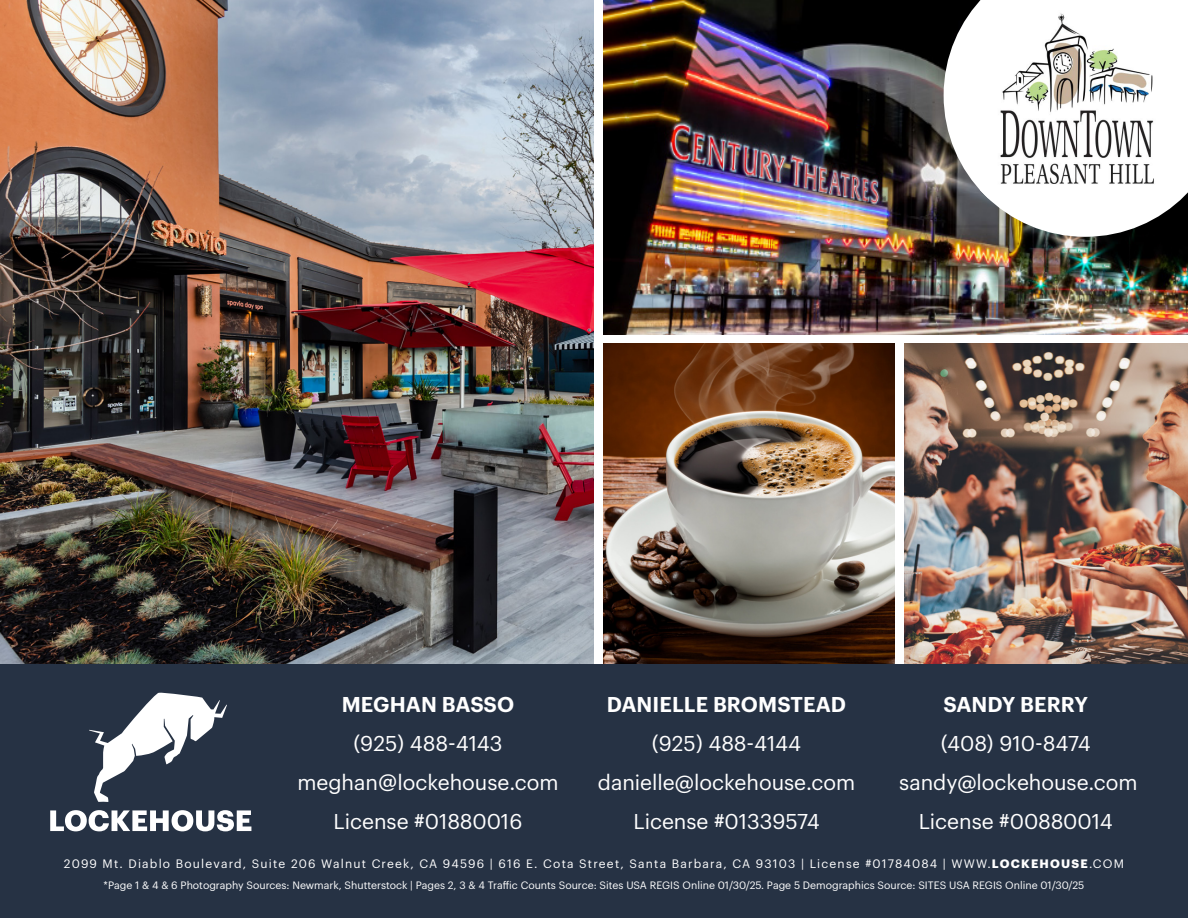
<style>
.page{position:relative;width:1188px;height:918px;background:#fff}
.page>*{position:absolute;margin:0;border:0;box-sizing:border-box;transform-origin:0 0}
.t1{font:21px/39px "Graphik";color:#fff;text-align:center}
.t2{font:600 21px "Graphik";letter-spacing:.005em;color:#fff}
.t3{font:12px "Graphik";letter-spacing:.1em;color:#fff}
.t4{font:10.5px "Graphik";color:#fff}
.s1{font-weight:700}
</style>
<div class="page">
<img style="left:604px;top:343px;width:290px;height:321px">
<img style="left:604px;top:0;width:584px;height:335px">
<img style="left:0;top:0;width:594px;height:664px">
<img style="left:905px;top:343px;width:283px;height:321px">
<div style="left:0;top:664px;width:1188px;height:254px;background:#263244"></div>
<svg style="left:50px;top:810px;width:201px;height:21px"></svg>
<svg style="left:89px;top:692px;width:138px;height:110px"></svg>
<svg style="left:944px;top:0;width:244px;height:237px"></svg>
<img style="left:980px;top:1px;width:196px;height:197px">
<h1 class="t2" style="left:342px;top:688px;width:174px">MEGHAN BASSO</h1>
<h1 class="t1" style="left:297px;top:722px;width:263px">(925) 488-4143 meghan@lockehouse.com<br>License #01880016</h1>
<h1 class="t2" style="left:607px;top:688px;width:241px">DANIELLE BROMSTEAD</h1>
<h1 class="t1" style="left:598px;top:722px;width:259px">(925) 488-4144 danielle@lockehouse.com<br>License #01339574</h1>
<p class="t3" style="left:64px;top:855px;width:1062px">2099 Mt. Diablo Boulevard, Suite 206 Walnut Creek, CA 94596 | 616 E. Cota Street, Santa Barbara, CA 93103 | License #01784084 | WWW.<span class="s1">LOCKEHOUSE</span>.COM</p>
<p class="t4" style="left:104px;top:877px;width:982px">*Page 1 &amp; 4 &amp; 6 Photography Sources: Newmark, Shutterstock | Pages 2, 3 &amp; 4 Traffic Counts Source: Sites USA REGIS Online 01/30/25. Page 5 Demographics Source: SITES USA REGIS Online 01/30/25</p>
<h1 class="t2" style="left:943px;top:688px;width:146px">SANDY BERRY</h1>
<h1 class="t1" style="left:899px;top:722px;width:240px">(408) 910-8474 sandy@lockehouse.com<br>License #00880014</h1>
</div>
